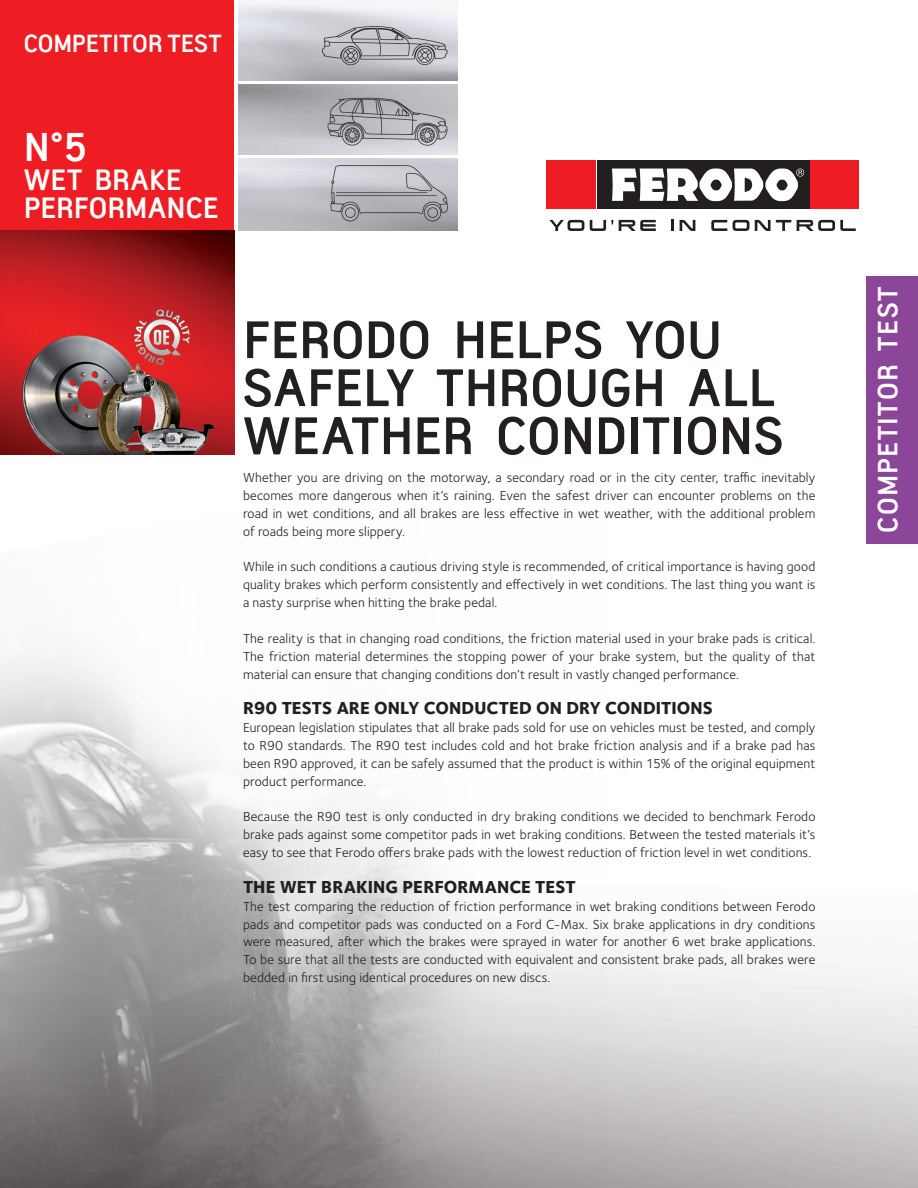
<style>
.page{position:relative;width:918px;height:1188px;background:#fff}
.page>*{position:absolute;margin:0;border:0;box-sizing:border-box;transform-origin:0 0}
.t1{font:700 51px/48px "Antagometrica BT";letter-spacing:.005em;color:#231f20}
.t2{font:700 39px "Antagometrica BT";color:#fff}
.t3{font:700 28.5px/28.5px "Antagometrica BT";letter-spacing:.005em;color:#fff}
.t4{font:700 27px "Antagometrica BT";letter-spacing:.055em;color:#fff}
.t5{font:700 24px "Antagometrica BT";letter-spacing:.005em;color:#fff}
.t6{font:800 18px "Foundry Sterling OT3";letter-spacing:.005em;color:#231f20}
.t7{font:13.5px/17.9px "Foundry Sterling OT3";letter-spacing:.01em;color:#231f20;text-align:justify}
</style>
<div class="page">
<img style="left:0;top:13px;width:918px;height:1175px">
<div style="left:0;top:0;width:234px;height:231px;background:#ee1d23"></div>
<img style="left:238px;top:84px;width:219px;height:70px">
<img style="left:238px;top:2px;width:219px;height:78px">
<img style="left:238px;top:159px;width:219px;height:72px">
<img style="left:0;top:231px;width:234px;height:223px">
<div style="left:597px;top:160px;width:212px;height:49px;background:#231f20"></div>
<div style="left:547px;top:160px;width:49px;height:49px;background:#ee1d23"></div>
<div style="left:810px;top:160px;width:49px;height:49px;background:#ee1d23"></div>
<svg style="left:612px;top:168px;width:192px;height:33px"></svg>
<svg style="left:549px;top:220px;width:35px;height:11px"></svg>
<svg style="left:590px;top:220px;width:23px;height:11px"></svg>
<svg style="left:619px;top:220px;width:37px;height:11px"></svg>
<svg style="left:672px;top:220px;width:2px;height:11px"></svg>
<svg style="left:680px;top:220px;width:15px;height:11px"></svg>
<svg style="left:711px;top:220px;width:16px;height:11px"></svg>
<svg style="left:733px;top:220px;width:16px;height:11px"></svg>
<svg style="left:755px;top:220px;width:36px;height:11px"></svg>
<svg style="left:797px;top:220px;width:59px;height:11px"></svg>
<div style="left:866px;top:276px;width:52px;height:268px;background:#8b4599"></div>
<img style="left:0;top:483px;width:605px;height:705px">
<h3 class="t5" style="left:24px;top:29px;width:199px">COMPETITOR TEST</h3>
<h2 class="t2" style="left:24px;top:124px;width:65px">N°5</h2>
<h3 class="t3" style="left:24px;top:165px;width:196px">WET BRAKE<br>PERFORMANCE</h3>
<h1 class="t1" style="left:243px;top:315px;width:542px">FERODO HELPS YOU<br>SAFELY THROUGH ALL<br>WEATHER CONDITIONS</h1>
<p class="t7" style="left:243px;top:468px;width:574px">Whether you are driving on the motorway, a secondary road or in the city center, traffic inevitably becomes more dangerous when it’s raining. Even the safest driver can encounter problems on the road in wet conditions, and all brakes are less effective in wet weather, with the additional problem of roads being more slippery.</p>
<p class="t7" style="left:243px;top:557px;width:574px">While in such conditions a cautious driving style is recommended, of critical importance is having good quality brakes which perform consistently and effectively in wet conditions. The last thing you want is a nasty surprise when hitting the brake pedal.</p>
<p class="t7" style="left:243px;top:629px;width:574px">The reality is that in changing road conditions, the friction material used in your brake pads is critical.<br>The friction material determines the stopping power of your brake system, but the quality of that material can ensure that changing conditions don’t result in vastly changed performance.</p>
<h3 class="t6" style="left:243px;top:693px;width:472px">R90 TESTS ARE ONLY CONDUCTED ON DRY CONDITIONS</h3>
<p class="t7" style="left:243px;top:718px;width:574px">European legislation stipulates that all brake pads sold for use on vehicles must be tested, and comply to R90 standards. The R90 test includes cold and hot brake friction analysis and if a brake pad has been R90 approved, it can be safely assumed that the product is within 15% of the original equipment product performance.</p>
<p class="t7" style="left:243px;top:807px;width:574px">Because the R90 test is only conducted in dry braking conditions we decided to benchmark Ferodo brake pads against some competitor pads in wet braking conditions. Between the tested materials it’s easy to see that Ferodo offers brake pads with the lowest reduction of friction level in wet conditions.</p>
<h3 class="t6" style="left:243px;top:872px;width:334px">THE WET BRAKING PERFORMANCE TEST</h3>
<p class="t7" style="left:243px;top:896px;width:574px">The test comparing the reduction of friction performance in wet braking conditions between Ferodo pads and competitor pads was conducted on a Ford C-Max. Six brake applications in dry conditions were measured, after which the brakes were sprayed in water for another 6 wet brake applications.<br>To be sure that all the tests are conducted with equivalent and consistent brake pads, all brakes were bedded in first using identical procedures on new discs.</p>
<h3 class="t4" style="left:872px;top:533px;width:248px;rotate:-90deg">COMPETITOR TEST</h3>
</div>
